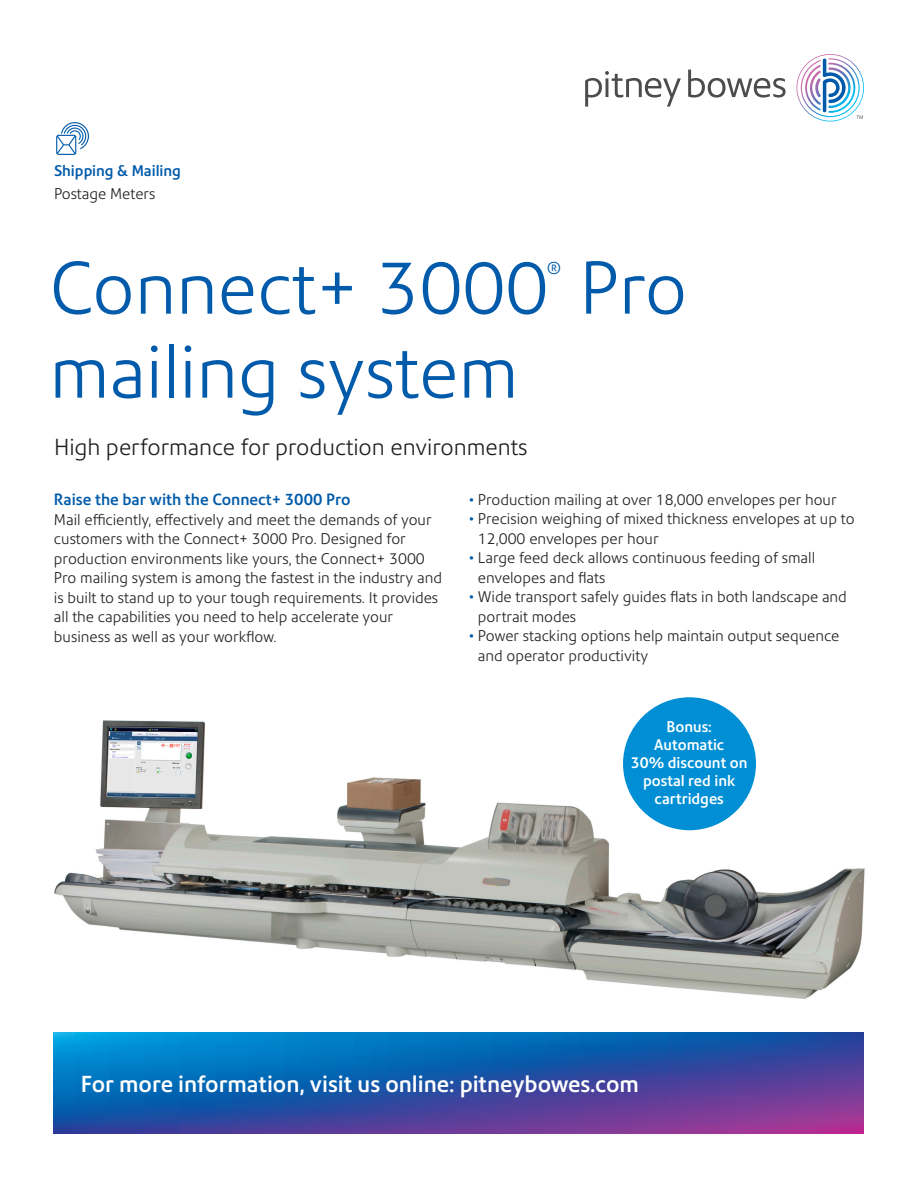
<style>
.page{position:relative;width:918px;height:1188px;background:#fff}
.page>*{position:absolute;margin:0;border:0;box-sizing:border-box;transform-origin:0 0}
.Medium_title_50_54{font:300 72px "Precision Sans";color:#015aaa}
.Call_to_action_15_20{font:500 22.5px "Precision Sans";color:#fff}
.Subtitle_15_20{font:300 22.5px "Precision Sans";color:#231f20}
.Medium_title_50_54-2{font:300 16.8px "Precision Sans";color:#015aaa}
.Body_head_10_5_13{font:500 15.75px "Precision Sans";color:#015aaa}
.Body_10_13{font:300 15px/19.5px "Precision Sans";color:#231f20}
.Caption_8_5_12{font:500 15px/18px "Precision Sans";color:#fff;text-align:center}
.Category_10_15{font:500 15px "Precision Sans";color:#015aaa}
.Sub_category_10_15{font:300 15px "Precision Sans";color:#231f20}
.s1{color:#015aaa}
</style>
<div class="page">
<img style="left:53px;top:712px;width:812px;height:322px">
<svg style="left:54px;top:1033px;width:810px;height:101px;background:#2c55a9"></svg>
<svg style="left:56px;top:122px;width:33px;height:33px"></svg>
<div style="left:623px;top:697px;width:133px;height:133px;background:#008fd5;border-radius:50%"></div>
<svg style="left:585px;top:54px;width:279px;height:68px"></svg>
<p class="Category_10_15" style="left:54px;top:162px;width:129px">Shipping &amp; Mailing</p>
<p class="Sub_category_10_15" style="left:54px;top:185px;width:103px">Postage Meters</p>
<p class="Medium_title_50_54" style="left:50px;top:245px;width:639px">Connect+ 3000 Pro</p>
<p class="Medium_title_50_54-2" style="left:547px;top:258px;width:16px">®</p>
<p class="Medium_title_50_54" style="left:50px;top:329px;width:470px">mailing system</p>
<p class="Subtitle_15_20" style="left:54px;top:434px;width:475px">High performance for production environments</p>
<p class="Body_head_10_5_13" style="left:54px;top:490px;width:298px">Raise the bar with the Connect+ 3000 Pro</p>
<p class="Body_10_13" style="left:54px;top:510px;width:390px">Mail efficiently, effectively and meet the demands of your customers with the Connect+ 3000 Pro. Designed for production environments like yours, the Connect+ 3000<br>Pro mailing system is among the fastest in the industry and is built to stand up to your tough requirements. It provides all the capabilities you need to help accelerate your business as well as your workflow.</p>
<p class="Body_10_13" style="left:469px;top:490px;width:369px"><span class="s1">•</span> Production mailing at over 18,000 envelopes per hour</p>
<p class="Body_10_13" style="left:478px;top:509px;width:378px;text-indent:-9px"><span class="s1">•</span> Precision weighing of mixed thickness envelopes at up to<br>12,000 envelopes per hour</p>
<p class="Body_10_13" style="left:478px;top:548px;width:339px;text-indent:-9px"><span class="s1">•</span> Large feed deck allows continuous feeding of small envelopes and flats</p>
<p class="Body_10_13" style="left:478px;top:587px;width:371px;text-indent:-9px"><span class="s1">•</span> Wide transport safely guides flats in both landscape and portrait modes</p>
<p class="Body_10_13" style="left:478px;top:626px;width:363px;text-indent:-9px"><span class="s1">•</span> Power stacking options help maintain output sequence and operator productivity</p>
<p class="Caption_8_5_12" style="left:631px;top:718px;width:118px">Bonus:<br>Automatic<br>30% discount on postal red ink cartridges</p>
<p class="Call_to_action_15_20" style="left:81px;top:1071px;width:559px">For more information, visit us online: pitneybowes.com</p>
</div>
